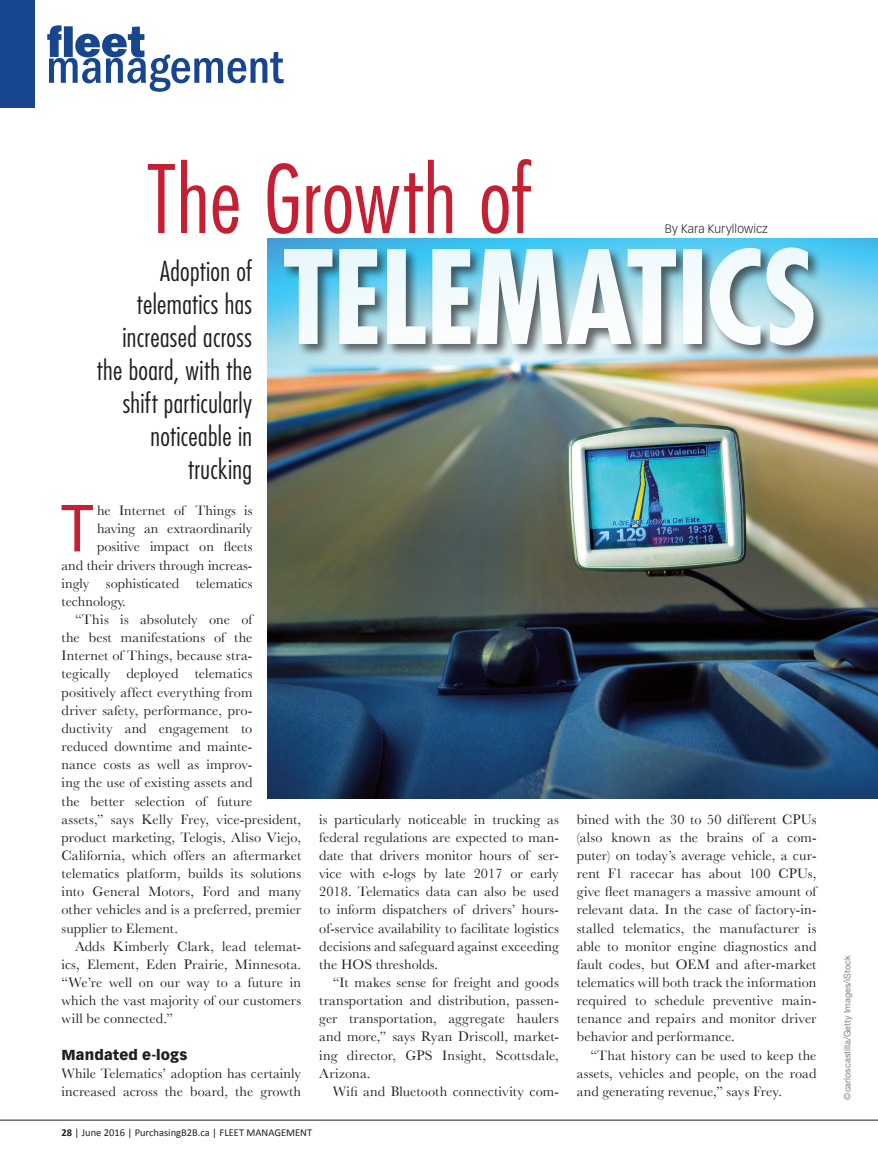
<style>
.page{position:relative;width:878px;height:1161px;background:#fff}
.page>*{position:absolute;margin:0;border:0;box-sizing:border-box;transform-origin:0 0}
.t1{font:700 condensed 126px "Futura Std";letter-spacing:-.015em;color:#fff}
.Head{font:300 condensed 91.5px "Futura Std";letter-spacing:.005em;color:#c41f32}
.Column_drop_cap{font:65.25px "Vectora LT Std";color:#c41f32;scale:.95 1}
.Column_deck{font:300 condensed 27px/33px "Futura Std";letter-spacing:.015em;color:#231f20;text-align:right}
.Column_body_indent{font:14.25px/18.1px "Baskerville";letter-spacing:.01em;color:#231f20;text-align:justify}
.Column_body_no_inden{font:14.25px/18.1px "Baskerville";letter-spacing:.005em;color:#231f20}
.Column_drop_cap-2{font:14.25px "Baskerville";color:#231f20}
.Subhead_new{font:900 14.25px "Vectora LT Std";letter-spacing:.01em;color:#231f20}
.Column_byline{font:300 12px "Vectora LT Std";letter-spacing:.005em;color:#231f20}
.t2{font:10.5px "Calibri";color:#231f20}
.photo_credit{font:9px "Helvetica Neue LT Std";color:#808285}
.s1{font-weight:700}
</style>
<div class="page">
<hr style="left:0;top:1120px;width:878px;height:1px;background:#231f20">
<div style="left:0;top:0;width:35px;height:108px;background:#17468e"></div>
<svg style="left:47px;top:25px;width:237px;height:67px"></svg>
<img style="left:267px;top:239px;width:611px;height:559px">
<div style="left:282px;top:245px;width:545px;height:115px;background:#231f20;opacity:.75"></div>
<p class="Head" style="left:147px;top:145px;width:385px">The Growth of</p>
<p class="Column_deck" style="left:97px;top:255px;width:157px">Adoption of telematics has increased across the board, with the shift particularly noticeable in trucking</p>
<p class="Column_byline" style="left:664px;top:221px;width:104px">By Kara Kuryllowicz</p>
<h1 class="t1" style="left:282px;top:219px;width:537px">TELEMATICS</h1>
<p class="Column_drop_cap" style="left:61px;top:490px;width:35px">T</p>
<p class="Column_drop_cap-2" style="left:97px;top:502px;width:157px">he Internet of Things is</p>
<p class="Column_drop_cap-2" style="left:97px;top:520px;width:157px">having an extraordinarily</p>
<p class="Column_drop_cap-2" style="left:97px;top:538px;width:157px">positive impact on fleets</p>
<p class="Column_drop_cap-2" style="left:62px;top:557px;width:192px">and their drivers through increas-</p>
<p class="Column_drop_cap-2" style="left:62px;top:575px;width:192px">ingly sophisticated telematics</p>
<p class="Column_drop_cap-2" style="left:62px;top:593px;width:66px">technology.</p>
<p class="Column_body_indent" style="left:62px;top:610px;width:241px;text-align:left;text-indent:14px">“This is absolutely one of<br>the best manifestations of the Internet of Things, because stra&shy;tegically deployed telematics positively affect everything from<br>driver safety, performance, pro&shy;ductivity and engagement to reduced downtime and mainte-<br>nance costs as well as improv-<br>ing the use of existing assets and<br>the better selection of future<br>assets,” says Kelly Frey, vice-president, product marketing, Telogis, Aliso Viejo, California, which offers an aftermarket telematics platform, builds its solutions into General Motors, Ford and many other vehicles and is a preferred, premier supplier to Element.</p>
<p class="Column_body_indent" style="left:62px;top:937px;width:241px;text-indent:14px">Adds Kimberly Clark, lead telemat&shy;ics, Element, Eden Prairie, Minnesota. “We’re well on our way to a future in which the vast majority of our customers will be connected.”</p>
<p class="Subhead_new" style="left:62px;top:1046px;width:127px">Mandated e-logs</p>
<p class="Column_body_no_inden" style="left:62px;top:1064px;width:241px">While Telematics’ adoption has certainly increased across the board, the growth</p>
<p class="Column_body_no_inden" style="left:319px;top:810px;width:241px;text-align:justify">is particularly noticeable in trucking as federal regulations are expected to man&shy;date that drivers monitor hours of ser&shy;vice with e-logs by late 2017 or early 2018. Telematics data can also be used to inform dispatchers of drivers’ hours&shy;of-service availability to facilitate logistics decisions and safeguard against exceeding the HOS thresholds.</p>
<p class="Column_body_indent" style="left:319px;top:973px;width:241px;text-indent:14px">“It makes sense for freight and goods transportation and distribution, passen&shy;ger transportation, aggregate haulers and more,” says Ryan Driscoll, market&shy;ing director, GPS Insight, Scottsdale, Arizona.</p>
<p class="Column_body_indent" style="left:333px;top:1082px;width:228px">Wifi and Bluetooth connectivity com-</p>
<p class="t2" style="left:62px;top:1126px;width:252px"><span class="s1">28</span> | June 2016 | PurchasingB2B.ca | FLEET MANAGEMENT</p>
<p class="Column_body_indent" style="left:576px;top:810px;width:241px">bined with the 30 to 50 different CPUs (also known as the brains of a com&shy;puter) on today’s average vehicle, a cur&shy;rent F1 racecar has about 100 CPUs, give fleet managers a massive amount of relevant data. In the case of factory-in&shy;stalled telematics, the manufacturer is able to monitor engine diagnostics and fault codes, but OEM and after-market telematics will both track the information required to schedule preventive main&shy;tenance and repairs and monitor driver behavior and performance.</p>
<p class="Column_body_indent" style="left:576px;top:1046px;width:241px;text-indent:14px">“That history can be used to keep the assets, vehicles and people, on the road and generating revenue,” says Frey.</p>
<p class="photo_credit" style="left:841px;top:1100px;width:145px;rotate:-90deg">©carloscastilla/Getty Images/iStock</p>
</div>
